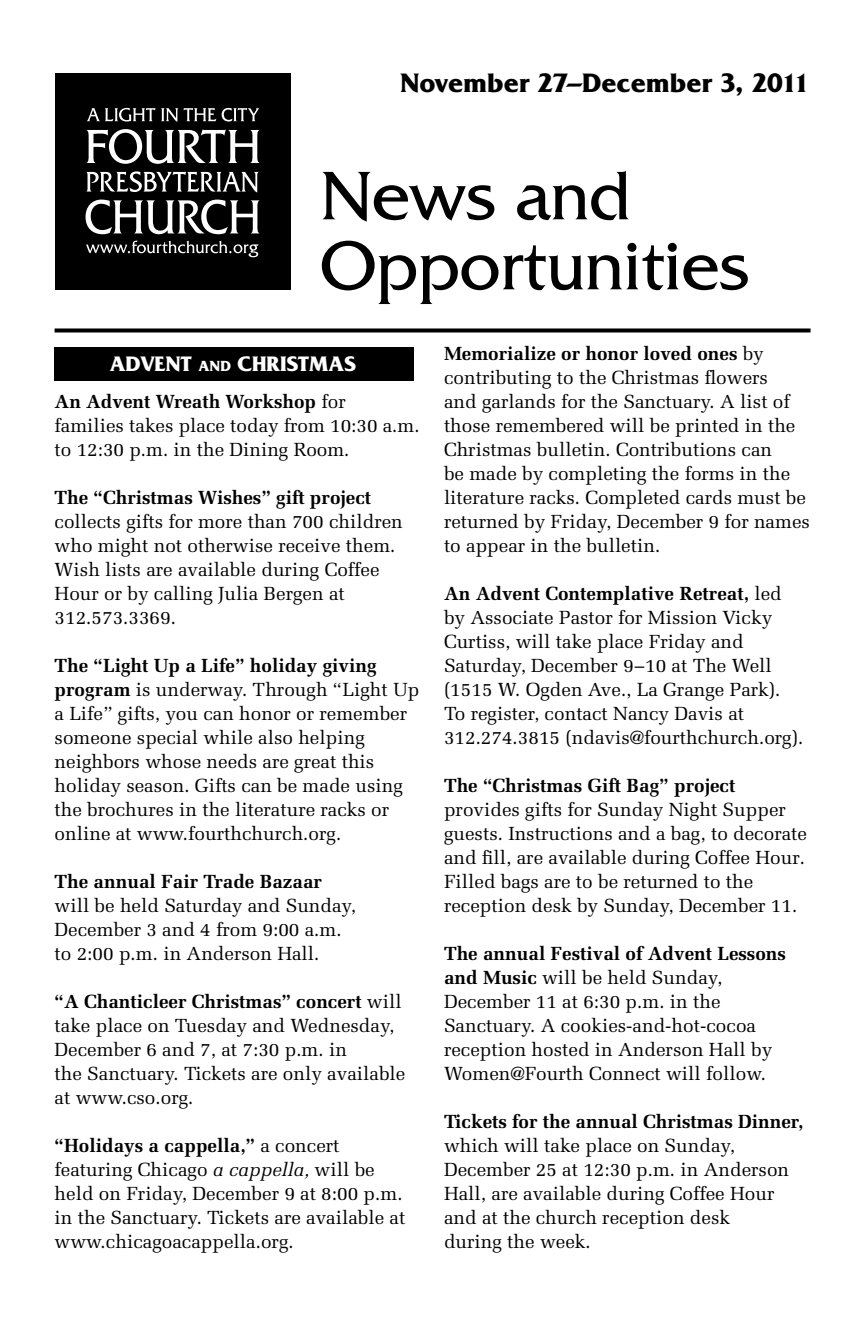
<style>
.page{position:relative;width:864px;height:1332px;background:#fff}
.page>*{position:absolute;margin:0;border:0;box-sizing:border-box;transform-origin:0 0}
.t1{font:72px/70px "Friz Quadrata Std";color:#000}
.t2{font:700 28px "Friz Quadrata Std";color:#000}
.t3{font:700 22px "Friz Quadrata Std";color:#fff}
.t4{font:19px/24px "Melior LT Std";color:#000}
.t5{font:700 19px "Melior LT Std";color:#000}
.s1{font-size:15.4px}
.s2{font-weight:700}
.s3{font-style:italic}
</style>
<div class="page">
<div style="left:56px;top:73px;width:235px;height:216px;background:#000"></div>
<svg style="left:86px;top:129px;width:173px;height:35px"></svg>
<svg style="left:86px;top:171px;width:173px;height:22px"></svg>
<svg style="left:86px;top:200px;width:173px;height:34px"></svg>
<svg style="left:87px;top:108px;width:129px;height:14px;background:#474747"></svg>
<svg style="left:222px;top:108px;width:37px;height:14px"></svg>
<svg style="left:86px;top:241px;width:173px;height:16px;background:#363636"></svg>
<svg style="left:55px;top:328px;width:756px;height:4px;background:#1e1e1e"></svg>
<div style="left:54px;top:348px;width:360px;height:33px;background:#000"></div>
<h2 class="t2" style="left:400px;top:68px;width:411px">November 27–December 3, 2011</h2>
<h1 class="t1" style="left:320px;top:161px;width:431px">News and<br>Opportunities</h1>
<p class="t3" style="left:110px;top:352px;width:101px">ADVENT <span class="s1">and</span></p>
<p class="t3" style="left:238px;top:352px;width:120px">CHRISTMAS</p>
<p class="t4" style="left:55px;top:390px;width:367px"><span class="s2">An Advent Wreath Workshop</span> for families takes place today from 10:30 a.m. to 12:30 p.m. in the Dining Room.</p>
<p class="t5" style="left:55px;top:486px;width:318px">The “Christmas Wishes” gift project</p>
<p class="t4" style="left:55px;top:510px;width:350px">collects gifts for more than 700 children who might not otherwise receive them.<br>Wish lists are available during Coffee Hour or by calling Julia Bergen at 312.573.3369.</p>
<p class="t4" style="left:55px;top:654px;width:366px"><span class="s2">The “Light Up a Life” holiday giving program</span> is underway. Through “Light Up a Life” gifts, you can honor or remember someone special while also helping neighbors whose needs are great this holiday season. Gifts can be made using the brochures in the literature racks or online at www.fourthchurch.org.</p>
<p class="t5" style="left:55px;top:870px;width:269px">The annual Fair Trade Bazaar</p>
<p class="t4" style="left:55px;top:894px;width:303px">will be held Saturday and Sunday,<br>December 3 and 4 from 9:00 a.m. to 2:00 p.m. in Anderson Hall.</p>
<p class="t4" style="left:55px;top:990px;width:352px"><span class="s2">“A Chanticleer Christmas” concert</span> will take place on Tuesday and Wednesday, December 6 and 7, at 7:30 p.m. in<br>the Sanctuary. Tickets are only available at www.cso.org.</p>
<p class="t4" style="left:55px;top:1134px;width:352px"><span class="s2">“Holidays a cappella,”</span> a concert featuring Chicago <span class="s3">a cappella,</span> will be held on Friday, December 9 at 8:00 p.m. in the Sanctuary. Tickets are available at www.chicagoacappella.org.</p>
<p class="t4" style="left:444px;top:342px;width:367px"><span class="s2">Memorialize or honor loved ones</span> by contributing to the Christmas flowers<br>and garlands for the Sanctuary. A list of those remembered will be printed in the Christmas bulletin. Contributions can<br>be made by completing the forms in the literature racks. Completed cards must be returned by Friday, December 9 for names to appear in the bulletin.</p>
<p class="t4" style="left:444px;top:582px;width:361px"><span class="s2">An Advent Contemplative Retreat,</span> led by Associate Pastor for Mission Vicky Curtiss, will take place Friday and Saturday, December 9−10 at The Well (1515 W. Ogden Ave., La Grange Park).<br>To register, contact Nancy Davis at 312.274.3815 (ndavis@fourthchurch.org).</p>
<p class="t5" style="left:444px;top:774px;width:293px">The “Christmas Gift Bag” project</p>
<p class="t4" style="left:444px;top:798px;width:365px">provides gifts for Sunday Night Supper guests. Instructions and a bag, to decorate and fill, are available during Coffee Hour.<br>Filled bags are to be returned to the reception desk by Sunday, December 11.</p>
<p class="t4" style="left:444px;top:942px;width:343px"><span class="s2">The annual Festival of Advent Lessons and Music</span> will be held Sunday, December 11 at 6:30 p.m. in the Sanctuary. A cookies-and-hot-cocoa reception hosted in Anderson Hall by Women@Fourth Connect will follow.</p>
<p class="t5" style="left:444px;top:1110px;width:361px">Tickets for the annual Christmas Dinner,</p>
<p class="t4" style="left:444px;top:1134px;width:347px">which will take place on Sunday,<br>December 25 at 12:30 p.m. in Anderson<br>Hall, are available during Coffee Hour and at the church reception desk during the week.</p>
</div>
